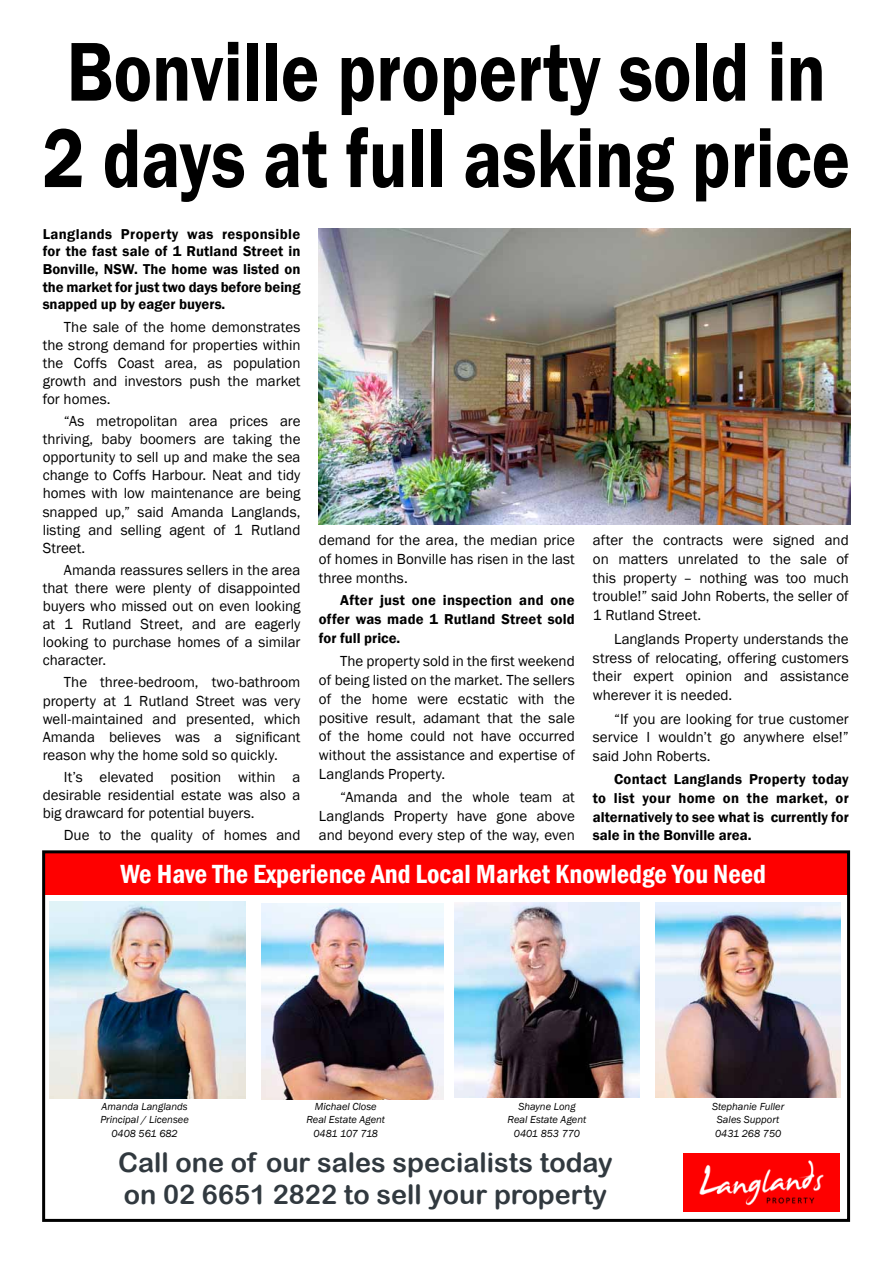
<style>
.page{position:relative;width:893px;height:1263px;background:#fff}
.page>*{position:absolute;margin:0;border:0;box-sizing:border-box;transform-origin:0 0}
.t1{font:600 86.4px/86.4px "Franklin Gothic";color:#000;scale:.83 1}
.t2{font:27px/32.4px "Arial Rounded MT Bold";color:#31393f}
.t3{font:600 condensed 27px "Franklin Gothic";color:#fff}
.t4{font:15px/18px "Franklin Gothic";color:#000;text-align:justify}
.t5{font:600 14.7px/18.6px "Franklin Gothic";color:#000;text-align:justify}
.t6{font:italic 10.5px/13.5px "Franklin Gothic";color:#000;text-align:center}
</style>
<div class="page">
<div style="left:45px;top:853px;width:804px;height:42px;background:#fe0000"></div>
<img style="left:50px;top:901px;width:195px;height:197px">
<img style="left:262px;top:903px;width:181px;height:197px">
<img style="left:454px;top:902px;width:186px;height:195px">
<img style="left:655px;top:902px;width:186px;height:195px">
<div style="left:42px;top:850px;width:808px;height:372px;border:3px solid #000"></div>
<img style="left:683px;top:1153px;width:156px;height:59px">
<img style="left:319px;top:228px;width:531px;height:297px">
<h1 class="t1" style="left:43px;top:30px;width:974px">Bonville property sold in<br>2 days at full asking price</h1>
<p class="t5" style="left:43px;top:225px;width:259px;line-height:17.7px">Langlands Property was responsible for the fast sale of 1 Rutland Street in Bonville, NSW. The home was listed on the market for just two days before being snapped up by eager buyers.</p>
<p class="t4" style="left:43px;top:318px;width:259px;text-indent:21px">The sale of the home demonstrates the strong demand for properties within the Coffs Coast area, as population growth and investors push the market for homes.</p>
<p class="t4" style="left:43px;top:413px;width:259px;text-indent:21px">“As metropolitan area prices are thriving, baby boomers are taking the opportunity to sell up and make the sea change to Coffs Harbour. Neat and tidy homes with low maintenance are being snapped up,” said Amanda Langlands, listing and selling agent of 1 Rutland Street.</p>
<p class="t4" style="left:43px;top:561px;width:259px;text-indent:21px">Amanda reassures sellers in the area that there were plenty of disappointed buyers who missed out on even looking at 1 Rutland Street, and are eagerly looking to purchase homes of a similar character.</p>
<p class="t4" style="left:43px;top:674px;width:259px;text-indent:21px">The three-bedroom, two-bathroom property at 1 Rutland Street was very well-maintained and presented, which Amanda believes was a significant reason why the home sold so quickly.</p>
<p class="t4" style="left:43px;top:768px;width:259px;text-indent:21px">It’s elevated position within a desirable residential estate was also a big drawcard for potential buyers.</p>
<p class="t4" style="left:64px;top:827px;width:238px">Due to the quality of homes and</p>
<p class="t4" style="left:319px;top:531px;width:257px;line-height:18.9px">demand for the area, the median price of homes in Bonville has risen in the last three months.</p>
<p class="t5" style="left:319px;top:591px;width:257px;text-indent:21px">After just one inspection and one offer was made 1 Rutland Street sold for full price.</p>
<p class="t4" style="left:319px;top:652px;width:257px;line-height:18.9px;text-indent:21px">The property sold in the first weekend of being listed on the market. The sellers of the home were ecstatic with the positive result, adamant that the sale of the home could not have occurred without the assistance and expertise of Langlands Property.</p>
<p class="t4" style="left:319px;top:788px;width:257px;line-height:18.9px;text-indent:21px">“Amanda and the whole team at Langlands Property have gone above and beyond every step of the way, even</p>
<p class="t4" style="left:593px;top:531px;width:257px;line-height:18.9px">after the contracts were signed and on matters unrelated to the sale of this property – nothing was too much trouble!” said John Roberts, the seller of 1 Rutland Street.</p>
<p class="t4" style="left:593px;top:629px;width:257px;line-height:18.9px;text-indent:21px">Langlands Property understands the stress of relocating, offering customers their expert opinion and assistance wherever it is needed.</p>
<p class="t4" style="left:593px;top:709px;width:257px;line-height:18.9px;text-indent:21px">“If you are looking for true customer service I wouldn’t go anywhere else!” said John Roberts.</p>
<p class="t5" style="left:593px;top:770px;width:257px;text-indent:21px">Contact Langlands Property today to list your home on the market, or alternatively to see what is currently for sale in the Bonville area.</p>
<h2 class="t3" style="left:120px;top:856px;width:647px">We Have The Experience And Local Market Knowledge You Need</h2>
<p class="t6" style="left:100px;top:1100px;width:90px">Amanda Langlands<br>Principal / Licensee<br>0408 561 682</p>
<p class="t6" style="left:306px;top:1100px;width:80px">Michael Close<br>Real Estate Agent<br>0481 107 718</p>
<p class="t6" style="left:508px;top:1100px;width:80px">Shayne Long<br>Real Estate Agent<br>0401 853 770</p>
<p class="t6" style="left:712px;top:1100px;width:74px;text-align:left">Stephanie Fuller<br>Sales Support<br>0431 268 750</p>
<h2 class="t2" style="left:118px;top:1146px;width:496px">Call one of our sales specialists today on 02 6651 2822 to sell your property</h2>
</div>
